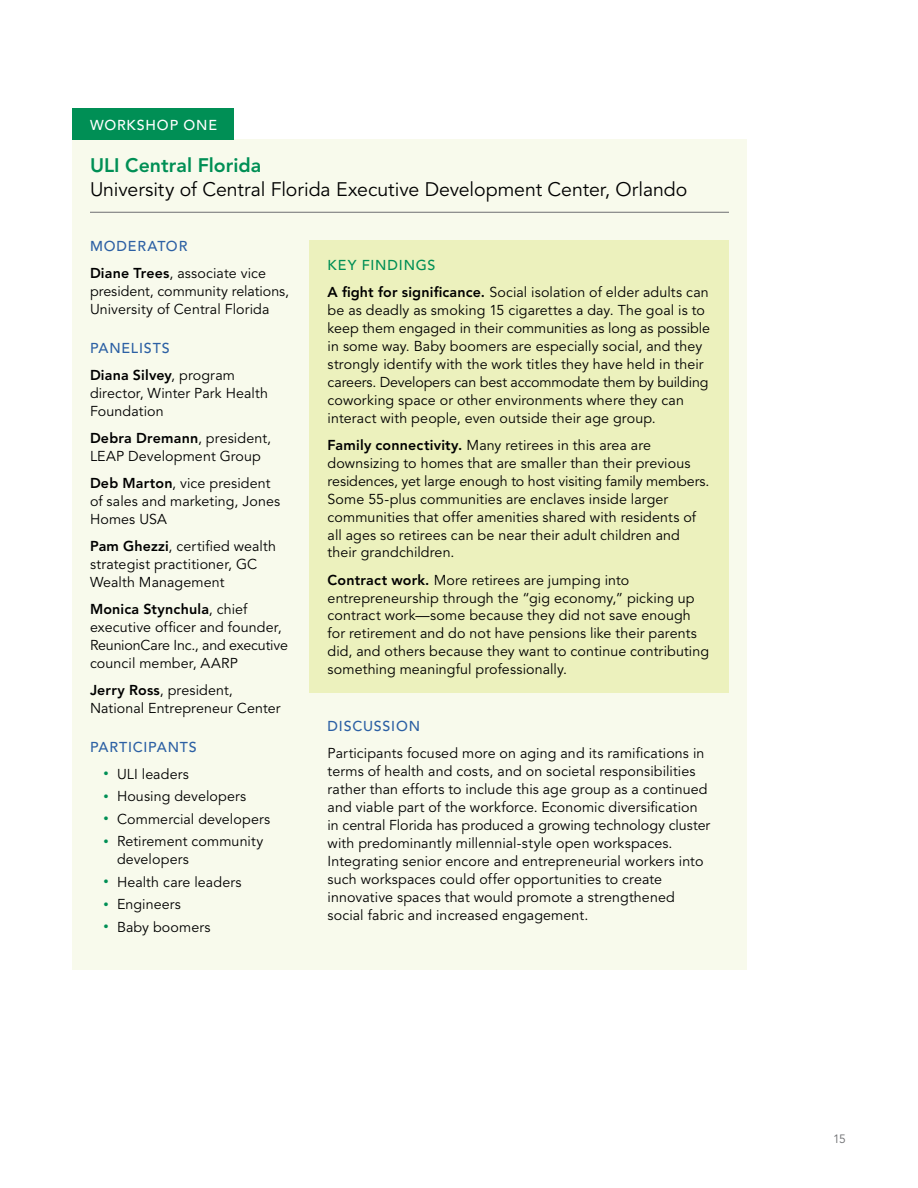
<style>
.page{position:relative;width:918px;height:1188px;background:#fff}
.page>*{position:absolute;margin:0;border:0;box-sizing:border-box;transform-origin:0 0}
.t1{font:19.5px "Avenir";letter-spacing:-.005em;color:#000}
.t2{font:800 19.5px "Avenir";color:#008f55}
.t3{font:14.25px/18px "Avenir";letter-spacing:.005em;color:#000}
.t4{font:800 14.25px/27px "Avenir";letter-spacing:.01em;color:#000}
.t5{font:500 14.25px "Avenir";letter-spacing:.055em;color:#2c60a4}
.t6{font:500 14.25px "Avenir";letter-spacing:.06em;color:#fff}
.t7{font:12px "Avenir";color:#6d6e71}
.s1{font-weight:500;color:#2c60a4}
.s2{font-weight:800}
.s3{font-weight:400}
.s4{font-size:10.5px;color:#008f55}
.s5{font-weight:500;color:#008f55}
</style>
<div class="page">
<div style="left:72px;top:140px;width:675px;height:830px;background:#f8faec"></div>
<div style="left:310px;top:240px;width:419px;height:453px;background:#ecf1bd"></div>
<div style="left:72px;top:108px;width:162px;height:32px;background:#008f55"></div>
<hr style="left:90px;top:212px;width:639px;height:1px;background:#6d6e71">
<p class="t6" style="left:90px;top:117px;width:129px">WORKSHOP ONE</p>
<h1 class="t2" style="left:90px;top:154px;width:173px">ULI Central Florida</h1>
<h1 class="t1" style="left:90px;top:178px;width:599px">University of Central Florida Executive Development Center, Orlando</h1>
<p class="t3" style="left:90px;top:233px;width:178px;line-height:27px"><span class="s1">MODERATOR<br></span><span class="s2">Diane Trees</span>, associate vice</p>
<p class="t3" style="left:90px;top:282px;width:201px">president, community relations,<br>University of Central Florida</p>
<p class="t4" style="left:90px;top:334px;width:146px"><span class="s1">PANELISTS<br></span>Diana Silvey<span class="s3">, program</span></p>
<p class="t3" style="left:90px;top:384px;width:179px">director, Winter Park Health<br>Foundation</p>
<p class="t3" style="left:90px;top:429px;width:183px"><span class="s2">Debra Dremann</span>, president,<br>LEAP Development Group</p>
<p class="t3" style="left:90px;top:474px;width:192px"><span class="s2">Deb Marton</span>, vice president of sales and marketing, Jones<br>Homes USA</p>
<p class="t3" style="left:90px;top:537px;width:188px"><span class="s2">Pam Ghezzi</span>, certified wealth strategist practitioner, GC<br>Wealth Management</p>
<p class="t3" style="left:90px;top:600px;width:200px"><span class="s2">Monica Stynchula</span>, chief executive officer and founder,<br>ReunionCare Inc., and executive council member, AARP</p>
<p class="t3" style="left:90px;top:681px;width:192px"><span class="s2">Jerry Ross</span>, president,<br>National Entrepreneur Center</p>
<p class="t5" style="left:90px;top:739px;width:108px">PARTICIPANTS</p>
<p class="t3" style="left:104px;top:765px;width:87px"><span class="s4">•</span> ULI leaders</p>
<p class="t3" style="left:104px;top:788px;width:144px"><span class="s4">•</span> Housing developers</p>
<p class="t3" style="left:104px;top:810px;width:168px"><span class="s4">•</span> Commercial developers</p>
<p class="t3" style="left:117px;top:833px;width:148px;text-indent:-14px"><span class="s4">•</span> Retirement community developers</p>
<p class="t3" style="left:104px;top:873px;width:140px"><span class="s4">•</span> Health care leaders</p>
<p class="t3" style="left:104px;top:896px;width:79px"><span class="s4">•</span> Engineers</p>
<p class="t3" style="left:104px;top:918px;width:109px"><span class="s4">•</span> Baby boomers</p>
<p class="t3" style="left:328px;top:252px;width:383px;line-height:27px"><span class="s5">KEY FINDINGS<br></span><span class="s2">A fight for significance.</span> Social isolation of elder adults can</p>
<p class="t3" style="left:328px;top:301px;width:384px">be as deadly as smoking 15 cigarettes a day. The goal is to keep them engaged in their communities as long as possible in some way. Baby boomers are especially social, and they strongly identify with the work titles they have held in their careers. Developers can best accommodate them by building coworking space or other environments where they can interact with people, even outside their age group.</p>
<p class="t3" style="left:328px;top:436px;width:383px"><span class="s2">Family connectivity.</span> Many retirees in this area are downsizing to homes that are smaller than their previous residences, yet large enough to host visiting family members.<br>Some 55-plus communities are enclaves inside larger communities that offer amenities shared with residents of all ages so retirees can be near their adult children and their grandchildren.</p>
<p class="t3" style="left:328px;top:571px;width:383px"><span class="s2">Contract work.</span> More retirees are jumping into entrepreneurship through the “gig economy,” picking up contract work—some because they did not save enough for retirement and do not have pensions like their parents did, and others because they want to continue contributing something meaningful professionally.</p>
<p class="t5" style="left:328px;top:718px;width:94px">DISCUSSION</p>
<p class="t3" style="left:328px;top:744px;width:384px">Participants focused more on aging and its ramifications in terms of health and costs, and on societal responsibilities rather than efforts to include this age group as a continued and viable part of the workforce. Economic diversification in central Florida has produced a growing technology cluster with predominantly millennial-style open workspaces.<br>Integrating senior encore and entrepreneurial workers into such workspaces could offer opportunities to create innovative spaces that would promote a strengthened social fabric and increased engagement.</p>
<p class="t7" style="left:833px;top:1132px;width:14px">15</p>
</div>
